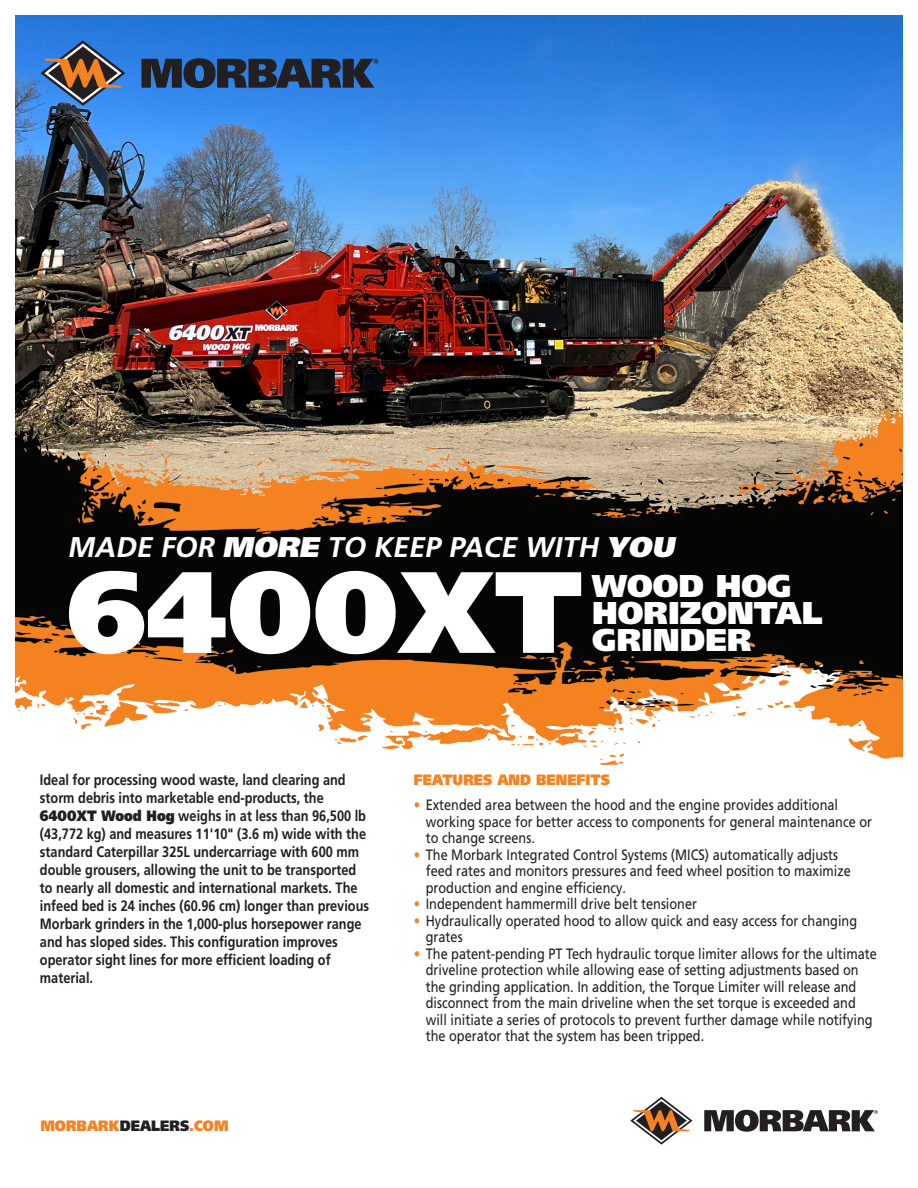
<style>
.page{position:relative;width:918px;height:1188px;background:#fff}
.page>*{position:absolute;margin:0;border:0;box-sizing:border-box;transform-origin:0 0}
.t1{font:900 115.5px "Frutiger LT Pro";color:#fff}
.t2{font:900 31.5px/27px "Frutiger LT Pro";color:#fff}
.t3{font:italic 700 28.5px "Frutiger LT Pro";color:#fff}
.t4{font:15px/16.5px "Frutiger LT Pro";color:#231f20;scale:.85 1}
.t5{font:700 15px/18px "Frutiger LT Pro";color:#231f20;scale:.85 1}
.t6{font:900 15px "Frutiger LT Pro";color:#f58220;scale:.9 1}
.s1{font-weight:900}
.s2{color:#f58220}
.s3{color:#231f20}
</style>
<div class="page">
<img style="left:16px;top:16px;width:886px;height:329px">
<img style="left:16px;top:345px;width:886px;height:765px">
<svg style="left:40px;top:40px;width:85px;height:66px;background:#5a7091"></svg>
<svg style="left:141px;top:58px;width:237px;height:30px;background:#253b58"></svg>
<svg style="left:630px;top:1097px;width:63px;height:48px"></svg>
<svg style="left:704px;top:1110px;width:174px;height:22px"></svg>
<p class="t3" style="left:67px;top:530px;width:615px">MADE FOR <span class="s1">MORE</span> TO KEEP PACE WITH <span class="s1">YOU</span></p>
<p class="t1" style="left:67px;top:542px;width:517px">6400XT</p>
<p class="t2" style="left:592px;top:572px;width:232px">WOOD HOG<br>HORIZONTAL<br>GRINDER</p>
<p class="t5" style="left:40px;top:770px;width:389px">Ideal for processing wood waste, land clearing and storm debris into marketable end-products, the <span class="s1">6400XT Wood Hog</span> weighs in at less than 96,500 lb (43,772 kg) and measures 11'10" (3.6 m) wide with the standard Caterpillar 325L undercarriage with 600 mm double grousers, allowing the unit to be transported to nearly all domestic and international markets. The infeed bed is 24 inches (60.96 cm) longer than previous Morbark grinders in the 1,000-plus horsepower range and has sloped sides. This configuration improves operator sight lines for more efficient loading of material.</p>
<p class="t6" style="left:414px;top:770px;width:220px">FEATURES AND BENEFITS</p>
<p class="t4" style="left:426px;top:797px;width:527px;text-indent:-12px"><span class="s2">•</span> Extended area between the hood and the engine provides additional working space for better access to components for general maintenance or to change screens.</p>
<p class="t4" style="left:426px;top:846px;width:502px;text-indent:-12px"><span class="s2">•</span> The Morbark Integrated Control Systems (MICS) automatically adjusts feed rates and monitors pressures and feed wheel position to maximize production and engine efficiency.</p>
<p class="t4" style="left:414px;top:896px;width:335px"><span class="s2">•</span> Independent hammermill drive belt tensioner</p>
<p class="t4" style="left:426px;top:912px;width:509px;text-indent:-12px"><span class="s2">•</span> Hydraulically operated hood to allow quick and easy access for changing grates</p>
<p class="t4" style="left:426px;top:945px;width:532px;text-indent:-12px"><span class="s2">•</span> The patent-pending PT Tech hydraulic torque limiter allows for the ultimate driveline protection while allowing ease of setting adjustments based on the grinding application. In addition, the Torque Limiter will release and disconnect from the main driveline when the set torque is exceeded and will initiate a series of protocols to prevent further damage while notifying the operator that the system has been tripped.</p>
<p class="t6" style="left:40px;top:1116px;width:210px">MORBARK<span class="s3">DEALERS</span>.COM</p>
</div>
